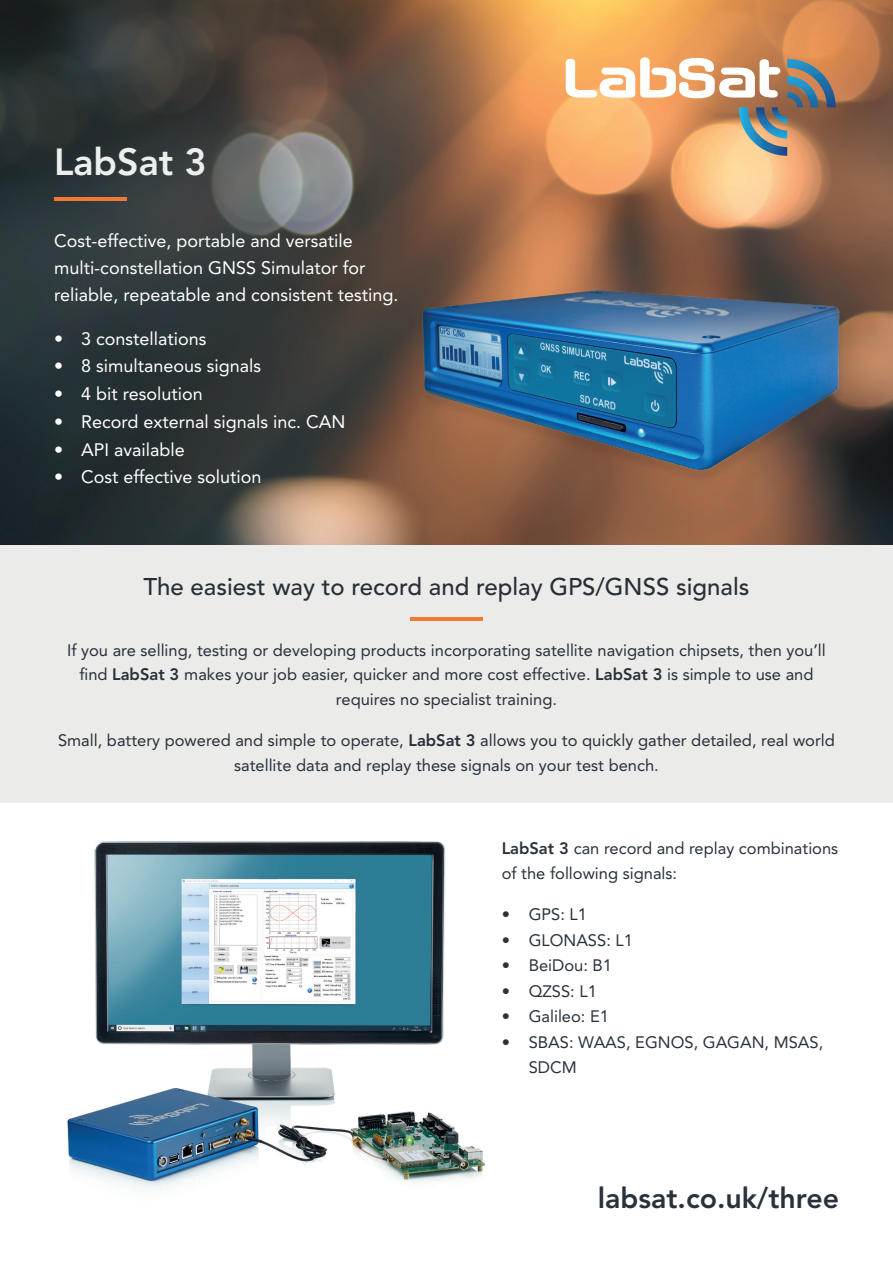
<style>
.page{position:relative;width:893px;height:1263px;background:#fff}
.page>*{position:absolute;margin:0;border:0;box-sizing:border-box;transform-origin:0 0}
.t1{font:800 37.5px "Avenir LT Std";color:#edefed}
.t2{font:800 28.5px "Avenir LT Std";color:#29323c}
.t3{font:500 24px "Avenir LT Std";color:#282f37}
.t4{font:18px/27px "Avenir LT Std";color:#fff}
.t5{font:16.5px/24.8px "Avenir LT Std";color:#28303a;text-align:center}
.t6{font:16.5px/24.8px "Avenir LT Std";color:#29323c}
.s1{font-weight:800}
</style>
<div class="page">
<img style="left:0;top:0;width:893px;height:545px">
<svg style="left:566px;top:57px;width:270px;height:99px"></svg>
<div style="left:0;top:545px;width:893px;height:258px;background:#ebebea"></div>
<hr style="left:54px;top:198px;width:72px;height:3px;background:#f07a33">
<img style="left:67px;top:841px;width:419px;height:348px">
<hr style="left:410px;top:617px;width:72px;height:3px;background:#f07a33">
<img style="left:418px;top:217px;width:438px;height:328px">
<p class="t1" style="left:54px;top:140px;width:154px">LabSat 3</p>
<p class="t4" style="left:54px;top:228px;width:300px">Cost-effective, portable and versatile</p>
<p class="t4" style="left:54px;top:255px;width:346px">multi-constellation GNSS Simulator for reliable, repeatable and consistent testing.</p>
<p class="t4" style="left:54px;top:325px;width:154px">• 3 constellations</p>
<p class="t4" style="left:54px;top:353px;width:209px">• 8 simultaneous signals</p>
<p class="t4" style="left:54px;top:381px;width:150px">• 4 bit resolution</p>
<p class="t4" style="left:54px;top:408px;width:293px">• Record external signals inc. CAN</p>
<p class="t4" style="left:54px;top:436px;width:132px">• API available</p>
<p class="t4" style="left:54px;top:464px;width:209px">• Cost effective solution</p>
<p class="t3" style="left:143px;top:572px;width:607px">The easiest way to record and replay GPS/GNSS signals</p>
<p class="t5" style="left:67px;top:638px;width:760px">If you are selling, testing or developing products incorporating satellite navigation chipsets, then you’ll find <span class="s1">LabSat 3</span> makes your job easier, quicker and more cost effective. <span class="s1">LabSat 3</span> is simple to use and</p>
<p class="t5" style="left:336px;top:687px;width:222px">requires no specialist training.</p>
<p class="t5" style="left:58px;top:728px;width:778px">Small, battery powered and simple to operate, <span class="s1">LabSat 3</span> allows you to quickly gather detailed, real world satellite data and replay these signals on your test bench.</p>
<p class="t6" style="left:502px;top:836px;width:338px"><span class="s1">LabSat 3</span> can record and replay combinations of the following signals:</p>
<p class="t6" style="left:502px;top:902px;width:87px">• GPS: L1</p>
<p class="t6" style="left:502px;top:928px;width:133px">• GLONASS: L1</p>
<p class="t6" style="left:502px;top:953px;width:112px">• BeiDou: B1</p>
<p class="t6" style="left:502px;top:979px;width:97px">• QZSS: L1</p>
<p class="t6" style="left:502px;top:1004px;width:109px">• Galileo: E1</p>
<p class="t6" style="left:529px;top:1030px;width:296px;text-indent:-27px">• SBAS: WAAS, EGNOS, GAGAN, MSAS,<br>SDCM</p>
<p class="t2" style="left:598px;top:1181px;width:243px">labsat.co.uk/three</p>
</div>
